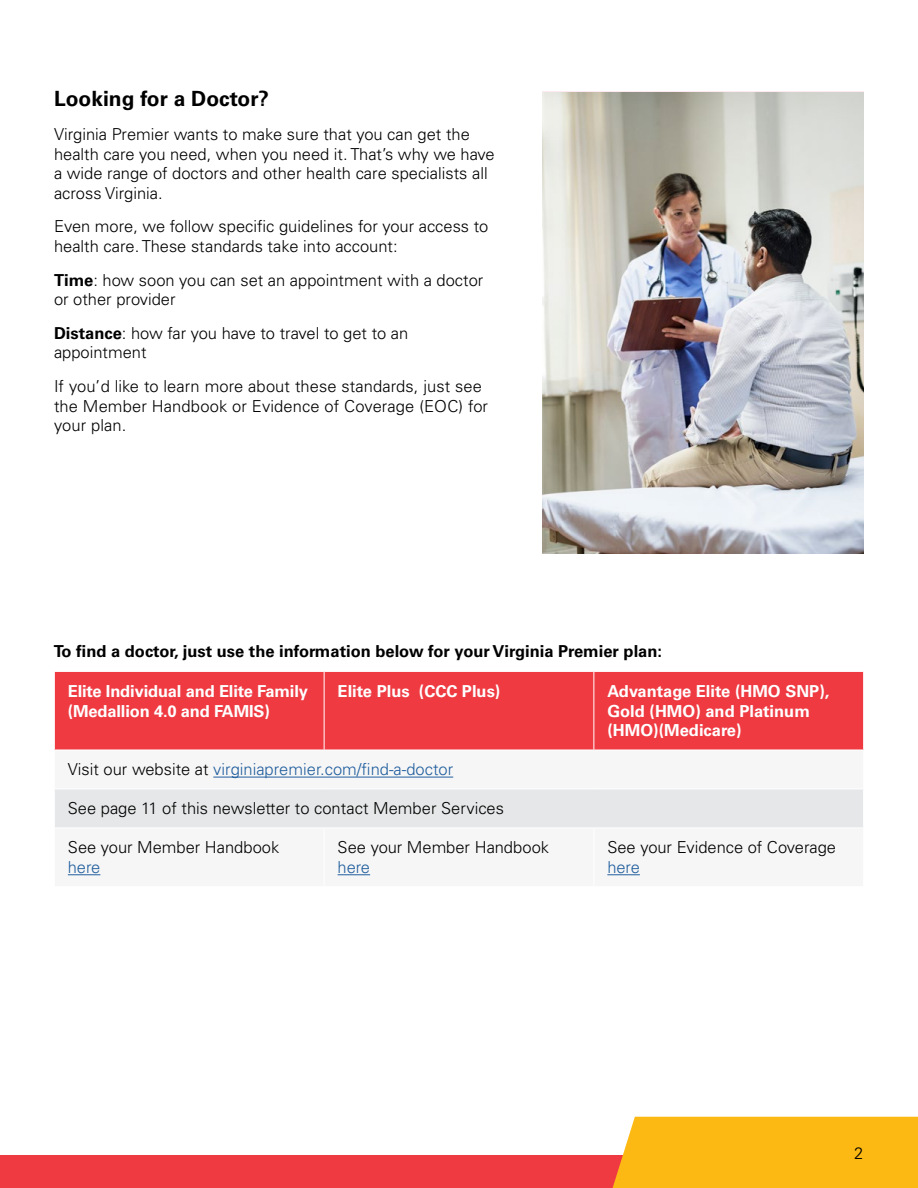
<style>
.page{position:relative;width:918px;height:1188px;background:#fff}
.page>*{position:absolute;margin:0;border:0;box-sizing:border-box;transform-origin:0 0}
.t1{font:700 21px "Univers LT Std";color:#000}
.t2{font:300 16.5px/19.8px "Univers LT Std";color:#000}
.t3{font:700 16.5px/19.8px "Univers LT Std";color:#fff}
.t4{font:700 16.5px "Univers LT Std";color:#000}
.t5{font:300 16.5px "Univers LT Std";color:#215e9e}
.s1{font-weight:700}
.s2{color:#000}
</style>
<div class="page">
<img style="left:543px;top:92px;width:321px;height:462px">
<div style="left:54px;top:671px;width:270px;height:79px;background:#ef3a42"></div>
<div style="left:324px;top:671px;width:270px;height:79px;background:#ef3a42"></div>
<div style="left:594px;top:671px;width:270px;height:79px;background:#ef3a42"></div>
<hr style="left:54px;top:671px;width:270px;height:1px;background:#fff">
<hr style="left:324px;top:671px;width:270px;height:1px;background:#fff">
<hr style="left:594px;top:671px;width:270px;height:1px;background:#fff">
<div style="left:54px;top:750px;width:810px;height:39px;background:#f6f6f6"></div>
<hr style="left:54px;top:750px;width:270px;height:1px;background:#fff">
<hr style="left:324px;top:750px;width:270px;height:1px;background:#fff">
<hr style="left:594px;top:750px;width:270px;height:1px;background:#fff">
<hr style="left:594px;top:672px;width:1px;height:78px;background:#fff">
<hr style="left:324px;top:672px;width:1px;height:78px;background:#fff">
<div style="left:324px;top:828px;width:270px;height:59px;background:#f6f6f6"></div>
<div style="left:54px;top:828px;width:270px;height:59px;background:#f6f6f6"></div>
<hr style="left:54px;top:886px;width:270px;height:1px;background:#fff">
<div style="left:594px;top:828px;width:270px;height:59px;background:#f6f6f6"></div>
<hr style="left:324px;top:886px;width:270px;height:1px;background:#fff">
<hr style="left:594px;top:886px;width:270px;height:1px;background:#fff">
<hr style="left:594px;top:828px;width:1px;height:58px;background:#fff">
<hr style="left:324px;top:828px;width:1px;height:58px;background:#fff">
<div style="left:54px;top:789px;width:810px;height:39px;background:#e6e7e8"></div>
<hr style="left:54px;top:828px;width:270px;height:1px;background:#fff">
<hr style="left:324px;top:828px;width:270px;height:1px;background:#fff">
<hr style="left:594px;top:828px;width:270px;height:1px;background:#fff">
<hr style="left:54px;top:789px;width:270px;height:1px;background:#fff">
<hr style="left:324px;top:789px;width:270px;height:1px;background:#fff">
<hr style="left:594px;top:789px;width:270px;height:1px;background:#fff">
<hr style="left:863px;top:750px;width:1px;height:39px;background:#fff">
<hr style="left:863px;top:789px;width:1px;height:39px;background:#fff">
<hr style="left:863px;top:828px;width:1px;height:58px;background:#fff">
<hr style="left:863px;top:672px;width:1px;height:78px;background:#fff">
<hr style="left:54px;top:750px;width:1px;height:39px;background:#fff">
<hr style="left:54px;top:789px;width:1px;height:39px;background:#fff">
<hr style="left:54px;top:828px;width:1px;height:58px;background:#fff">
<hr style="left:54px;top:672px;width:1px;height:78px;background:#fff">
<div style="left:0;top:1156px;width:918px;height:32px;background:#ef3a42"></div>
<hr style="left:213px;top:777px;width:240px;height:1px;background:#215e9e">
<hr style="left:68px;top:874px;width:32px;height:1px;background:#215e9e">
<hr style="left:338px;top:874px;width:32px;height:1px;background:#215e9e">
<hr style="left:607px;top:874px;width:33px;height:1px;background:#215e9e">
<div style="left:613px;top:1117px;width:305px;height:71px;background:#fdb913"></div>
<h2 class="t1" style="left:54px;top:87px;width:217px">Looking for a Doctor?</h2>
<p class="t2" style="left:54px;top:124px;width:442px">Virginia Premier wants to make sure that you can get the health care you need, when you need it. That’s why we have a wide range of doctors and other health care specialists all across Virginia.</p>
<p class="t2" style="left:54px;top:217px;width:436px">Even more, we follow specifc guidelines for your access to health care. These standards take into account:</p>
<p class="t2" style="left:54px;top:270px;width:431px"><span class="s1">Time</span>: how soon you can set an appointment with a doctor or other provider</p>
<p class="t2" style="left:54px;top:323px;width:356px"><span class="s1">Distance</span>: how far you have to travel to get to an appointment</p>
<p class="t2" style="left:54px;top:376px;width:436px">If you’d like to learn more about these standards, just see the Member Handbook or Evidence of Coverage (EOC) for your plan.</p>
<h2 class="t4" style="left:54px;top:642px;width:610px">To fnd a doctor, just use the information below for your Virginia Premier plan:</h2>
<p class="t3" style="left:68px;top:681px;width:242px">Elite Individual and Elite Family (Medallion 4.0 and FAMIS)</p>
<p class="t3" style="left:338px;top:681px;width:164px">Elite Plus (CCC Plus)</p>
<p class="t3" style="left:607px;top:681px;width:224px">Advantage Elite (HMO SNP),<br>Gold (HMO) and Platinum (HMO)(Medicare)</p>
<p class="t5" style="left:68px;top:760px;width:387px"><span class="s2">Visit our website at</span> virginiapremier.com/fnd-a-doctor</p>
<p class="t2" style="left:68px;top:799px;width:438px">See page 11 of this newsletter to contact Member Services</p>
<p class="t2" style="left:68px;top:838px;width:213px">See your Member Handbook</p>
<p class="t2" style="left:338px;top:838px;width:213px">See your Member Handbook</p>
<p class="t2" style="left:607px;top:838px;width:230px">See your Evidence of Coverage</p>
<p class="t5" style="left:68px;top:857px;width:34px">here</p>
<p class="t5" style="left:338px;top:857px;width:34px">here</p>
<p class="t5" style="left:607px;top:857px;width:34px">here</p>
<p class="t2" style="left:854px;top:1143px;width:11px">2</p>
</div>
